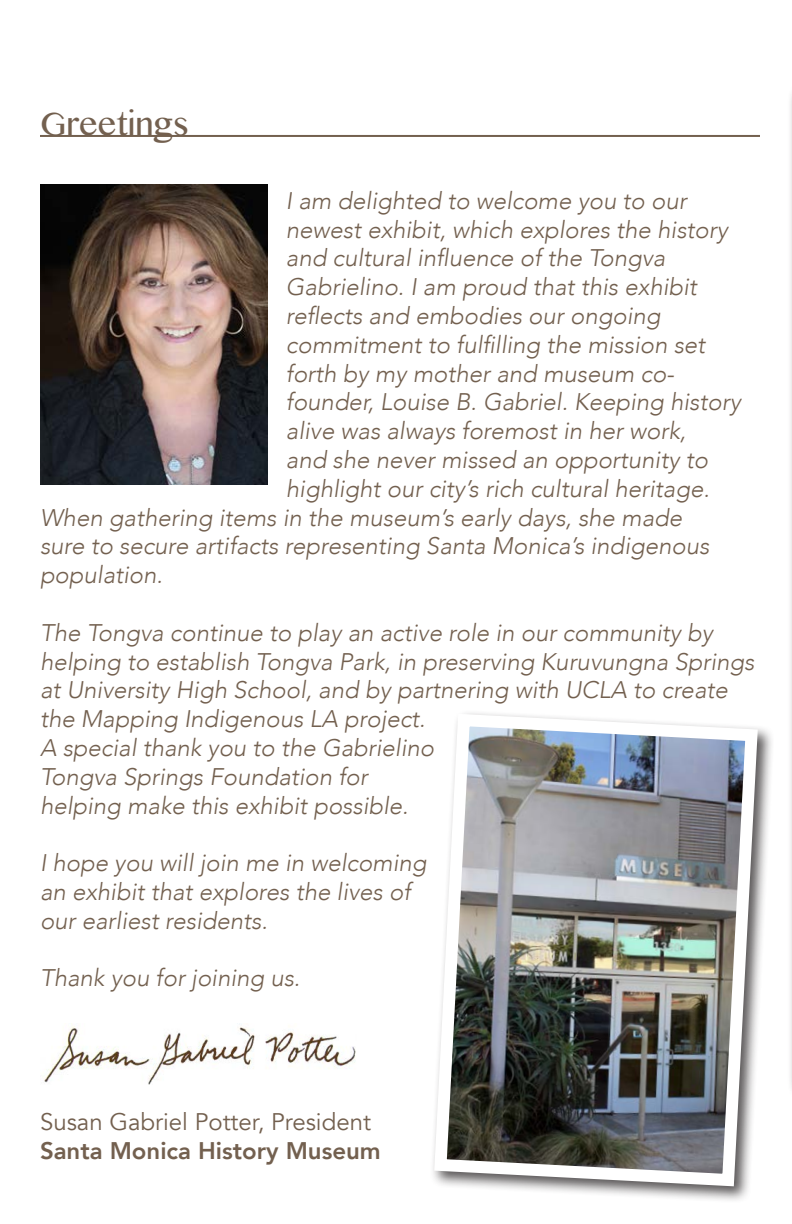
<style>
.page{position:relative;width:792px;height:1224px;background:#fff}
.page>*{position:absolute;margin:0;border:0;box-sizing:border-box;transform-origin:0 0}
.t1{font:36px "Kannada MN";color:#73604f}
.t2{font:italic 300 24px/28.8px "Avenir";color:#73604f}
.t3{font:24px "Avenir";color:#73604f}
.t4{font:800 24px "Avenir";color:#73604f}
</style>
<div class="page">
<img style="left:40px;top:185px;width:228px;height:300px">
<hr style="left:40px;top:135px;width:720px;height:2px;background:#73604f">
<div style="left:430px;top:710px;width:344px;height:493px;background:#231f20;opacity:.75"></div>
<img style="left:430px;top:710px;width:334px;height:483px">
<img style="left:44px;top:1026px;width:312px;height:58px">
<div style="left:787px;top:50px;width:5px;height:1098px;background:#f8f7f8"></div>
<p class="t1" style="left:40px;top:102px;width:150px">Greetings</p>
<p class="t2" style="left:286px;top:186px;width:402px">I am delighted to welcome you to our</p>
<p class="t2" style="left:286px;top:215px;width:443px">newest exhibit, which explores the history</p>
<p class="t2" style="left:286px;top:244px;width:381px">and cultural influence of the Tongva</p>
<p class="t2" style="left:286px;top:273px;width:412px">Gabrielino. I am proud that this exhibit</p>
<p class="t2" style="left:286px;top:301px;width:376px">reflects and embodies our ongoing</p>
<p class="t2" style="left:286px;top:330px;width:421px">commitment to fulfilling the mission set</p>
<p class="t2" style="left:286px;top:359px;width:390px">forth by my mother and museum co-</p>
<p class="t2" style="left:286px;top:388px;width:456px">founder, Louise B. Gabriel. Keeping history</p>
<p class="t2" style="left:286px;top:417px;width:402px">alive was always foremost in her work,</p>
<p class="t2" style="left:286px;top:445px;width:424px">and she never missed an opportunity to</p>
<p class="t2" style="left:286px;top:474px;width:425px">highlight our city’s rich cultural heritage.</p>
<p class="t2" style="left:40px;top:503px;width:644px">When gathering items in the museum’s early days, she made</p>
<p class="t2" style="left:40px;top:532px;width:671px">sure to secure artifacts representing Santa Monica’s indigenous</p>
<p class="t2" style="left:40px;top:561px;width:124px">population.</p>
<p class="t2" style="left:40px;top:618px;width:716px">The Tongva continue to play an active role in our community by helping to establish Tongva Park, in preserving Kuruvungna Springs at University High School, and by partnering with UCLA to create the Mapping Indigenous LA project.<br>A special thank you to the Gabrielino<br>Tongva Springs Foundation for<br>helping make this exhibit possible.</p>
<p class="t2" style="left:40px;top:849px;width:388px">I hope you will join me in welcoming an exhibit that explores the lives of our earliest residents.</p>
<p class="t2" style="left:40px;top:964px;width:262px">Thank you for joining us.</p>
<p class="t3" style="left:40px;top:1108px;width:333px">Susan Gabriel Potter, President</p>
<p class="t4" style="left:40px;top:1132px;width:342px">Santa Monica History Museum</p>
</div>
